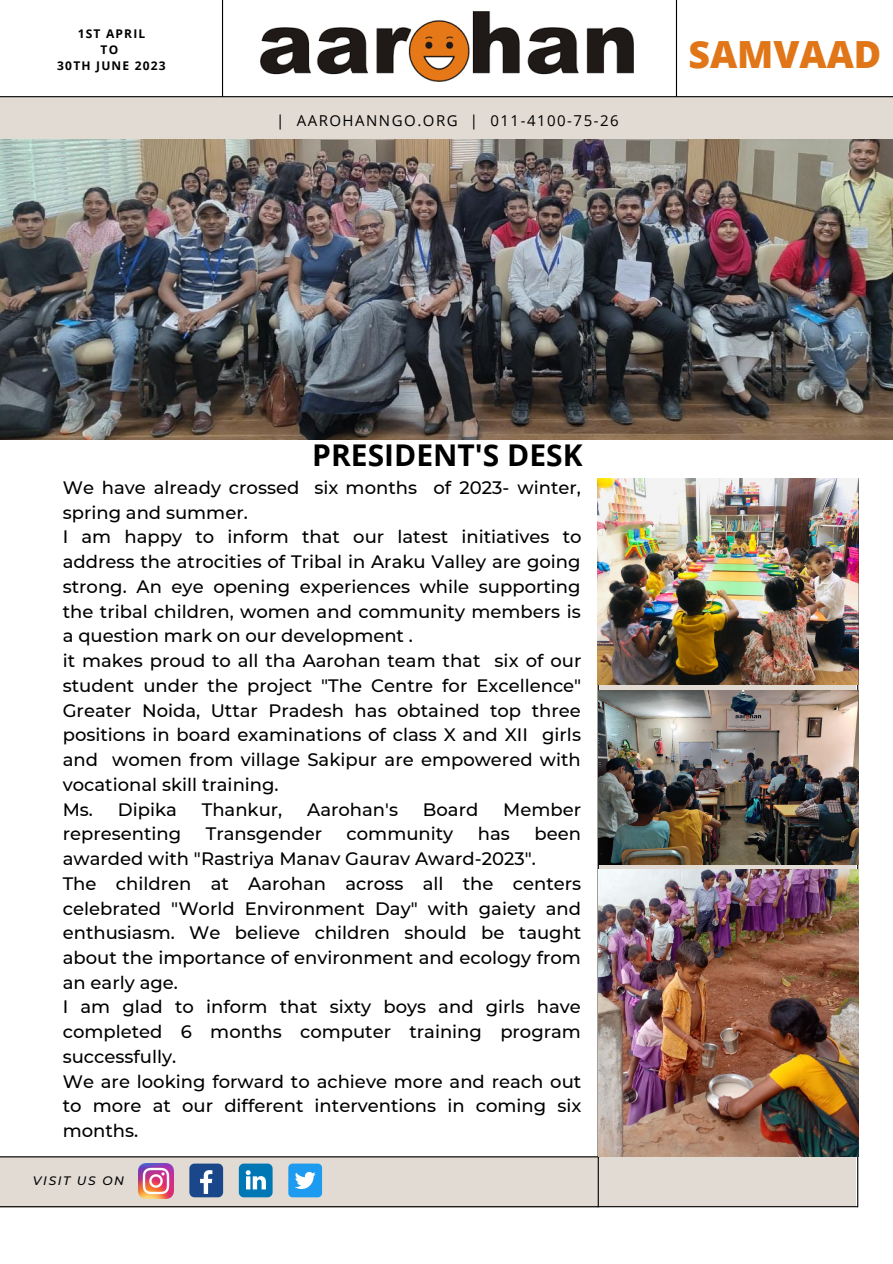
<style>
.page{position:relative;width:893px;height:1264px;background:#fff}
.page>*{position:absolute;margin:0;border:0;box-sizing:border-box;transform-origin:0 0}
.t1{font:800 37.5px "Open Sans";color:#e17619}
.t2{font:700 30px "Open Sans";color:#000}
.t3{font:500 18px/24.8px "Montserrat";color:#000;text-align:justify}
.t4{font:15px "Open Sans";letter-spacing:.1em;color:#000}
.t5{font:italic 500 12.15px "Montserrat";letter-spacing:.13em;color:#000}
.t6{font:700 12px "Open Sans";letter-spacing:.1em;color:#000}
</style>
<div class="page">
<div style="left:0;top:97px;width:892px;height:43px;background:#e1dbd3"></div>
<hr style="left:0;top:96px;width:892px;height:1px;background:#000">
<hr style="left:222px;top:0;width:1px;height:97px;background:#000">
<hr style="left:676px;top:0;width:1px;height:97px;background:#000">
<div style="left:597px;top:479px;width:259px;height:727px;background:#e1dbd3"></div>
<div style="left:0;top:1156px;width:598px;height:51px;background:#e1dbd3"></div>
<hr style="left:0;top:1206px;width:857px;height:1px;background:#000">
<hr style="left:0;top:1156px;width:599px;height:1px;background:#000">
<hr style="left:597px;top:478px;width:1px;height:729px;background:#000">
<img style="left:138px;top:1163px;width:35px;height:35px">
<div style="left:189px;top:1163px;width:34px;height:34px;background:#1a4789;border-radius:5px"></div>
<svg style="left:200px;top:1170px;width:12px;height:23px"></svg>
<svg style="left:239px;top:1163px;width:33px;height:34px"></svg>
<div style="left:288px;top:1163px;width:34px;height:34px;background:#1d9bf0;border-radius:4px"></div>
<svg style="left:295px;top:1171px;width:21px;height:17px"></svg>
<hr style="left:857px;top:478px;width:1px;height:729px;background:#000">
<img style="left:260px;top:12px;width:374px;height:69px">
<img style="left:0;top:140px;width:892px;height:299px">
<img style="left:597px;top:479px;width:261px;height:205px">
<img style="left:598px;top:690px;width:260px;height:174px">
<img style="left:598px;top:869px;width:260px;height:287px">
<p class="t6" style="left:78px;top:25px;width:69px">1ST APRIL</p>
<p class="t6" style="left:100px;top:41px;width:19px">TO</p>
<p class="t6" style="left:57px;top:57px;width:110px">30TH JUNE 2023</p>
<p class="t4" style="left:276px;top:110px;width:344px">| AAROHANNGO.ORG | 011-4100-75-26</p>
<p class="t1" style="left:688px;top:28px;width:194px">SAMVAAD</p>
<p class="t2" style="left:312px;top:434px;width:272px">PRESIDENT'S DESK</p>
<p class="t3" style="left:63px;top:475px;width:519px">We have already crossed six months of 2023- winter, spring and summer.</p>
<p class="t3" style="left:63px;top:524px;width:520px">I am happy to inform that our latest initiatives to address the atrocities of Tribal in Araku Valley are going strong. An eye opening experiences while supporting the tribal children, women and community members is a question mark on our development .</p>
<p class="t3" style="left:63px;top:648px;width:520px">it makes proud to all tha Aarohan team that six of our student under the project "The Centre for Excellence" Greater Noida, Uttar Pradesh has obtained top three positions in board examinations of class X and XII girls and women from village Sakipur are empowered with vocational skill training.</p>
<p class="t3" style="left:63px;top:796px;width:116px">Ms. Dipika</p>
<p class="t3" style="left:202px;top:796px;width:82px">Thankur,</p>
<p class="t3" style="left:307px;top:796px;width:92px">Aarohan's</p>
<p class="t3" style="left:423px;top:796px;width:57px">Board</p>
<p class="t3" style="left:503px;top:796px;width:79px">Member</p>
<p class="t3" style="left:63px;top:821px;width:120px">representing</p>
<p class="t3" style="left:206px;top:821px;width:118px">Transgender</p>
<p class="t3" style="left:346px;top:821px;width:108px">community</p>
<p class="t3" style="left:478px;top:821px;width:34px">has</p>
<p class="t3" style="left:63px;top:821px;width:519px;text-indent:471px">been awarded with "Rastriya Manav Gaurav Award-2023".</p>
<p class="t3" style="left:63px;top:870px;width:520px">The children at Aarohan across all the centers celebrated "World Environment Day" with gaiety and enthusiasm. We believe children should be taught about the importance of environment and ecology from an early age.</p>
<p class="t3" style="left:63px;top:994px;width:519px">I am glad to inform that sixty boys and girls have completed 6 months computer training program successfully.</p>
<p class="t3" style="left:63px;top:1068px;width:520px">We are looking forward to achieve more and reach out to more at our different interventions in coming six months.</p>
<p class="t5" style="left:33px;top:1172px;width:93px">VISIT US ON</p>
</div>
